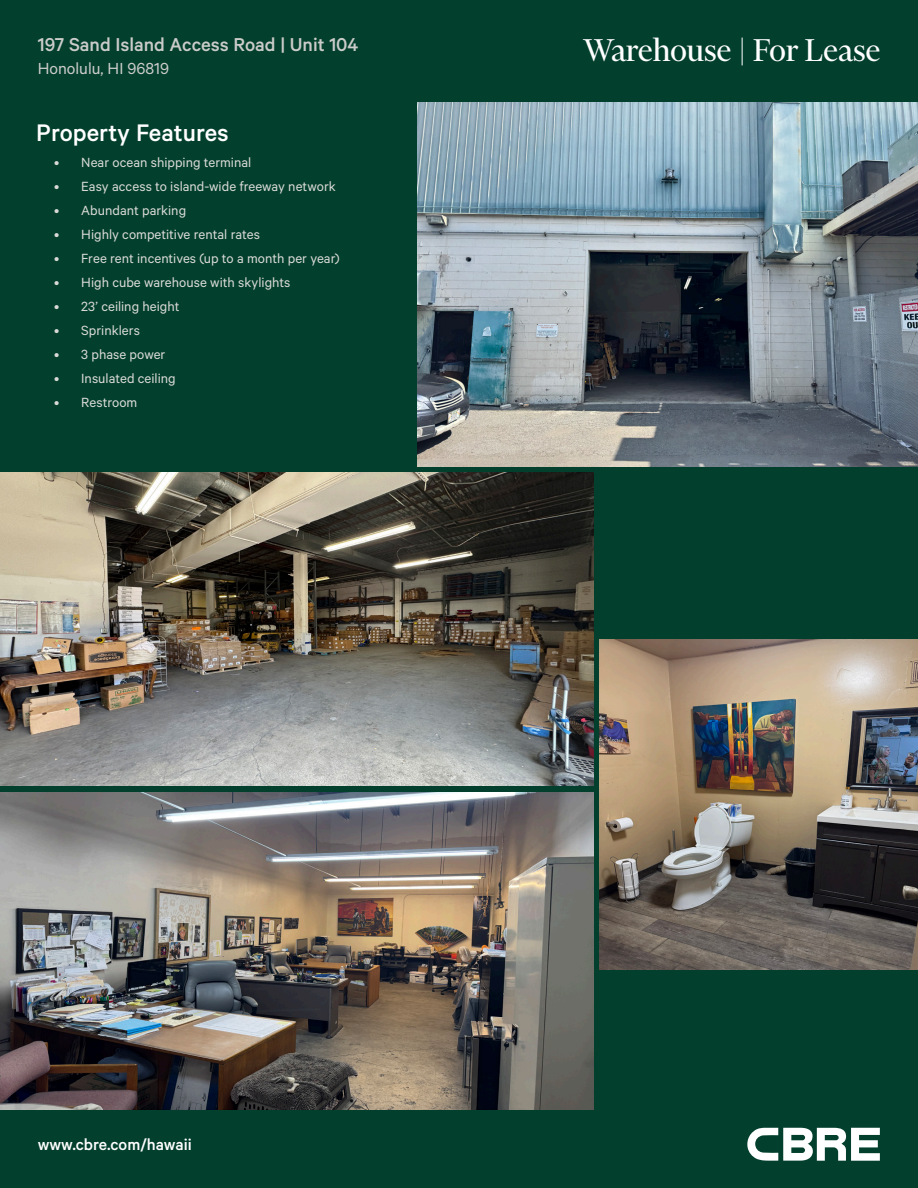
<style>
.page{position:relative;width:918px;height:1188px;background:#023f2c}
.page>*{position:absolute;margin:0;border:0;box-sizing:border-box;transform-origin:0 0}
.t1{font:36px "Financier Display";color:#fff}
.Subheading_Small{font:500 27px "Calibre";color:#fff}
.t2{font:500 21px "Calibre";color:#cbccca}
.t3{font:500 18px "Calibre";color:#fff}
.t4{font:18px "Calibre";color:#cbccca}
.t5{font:15px "Calibre";color:#d9dad7}
</style>
<div class="page">
<svg style="left:747px;top:1128px;width:133px;height:33px"></svg>
<img style="left:0;top:793px;width:593px;height:317px">
<img style="left:417px;top:103px;width:501px;height:363px">
<img style="left:0;top:473px;width:593px;height:312px">
<img style="left:599px;top:639px;width:319px;height:331px">
<p class="t2" style="left:38px;top:33px;width:322px">197 Sand Island Access Road | Unit 104</p>
<p class="t4" style="left:38px;top:58px;width:133px">Honolulu, HI 96819</p>
<p class="Subheading_Small" style="left:36px;top:117px;width:194px">Property Features</p>
<p class="t5" style="left:54px;top:154px;width:199px">• Near ocean shipping terminal</p>
<p class="t5" style="left:54px;top:178px;width:283px">• Easy access to island-wide freeway network</p>
<p class="t5" style="left:54px;top:202px;width:133px">• Abundant parking</p>
<p class="t5" style="left:54px;top:226px;width:207px">• Highly competitive rental rates</p>
<p class="t5" style="left:54px;top:250px;width:287px">• Free rent incentives (up to a month per year)</p>
<p class="t5" style="left:54px;top:274px;width:238px">• High cube warehouse with skylights</p>
<p class="t5" style="left:54px;top:298px;width:127px">• 23’ ceiling height</p>
<p class="t5" style="left:54px;top:322px;width:87px">• Sprinklers</p>
<p class="t5" style="left:54px;top:346px;width:113px">• 3 phase power</p>
<p class="t5" style="left:54px;top:370px;width:123px">• Insulated ceiling</p>
<p class="t5" style="left:54px;top:394px;width:85px">• Restroom</p>
<p class="t1" style="left:583px;top:32px;width:299px">Warehouse | For Lease</p>
<p class="t3" style="left:38px;top:1134px;width:156px">www.cbre.com/hawaii</p>
</div>
